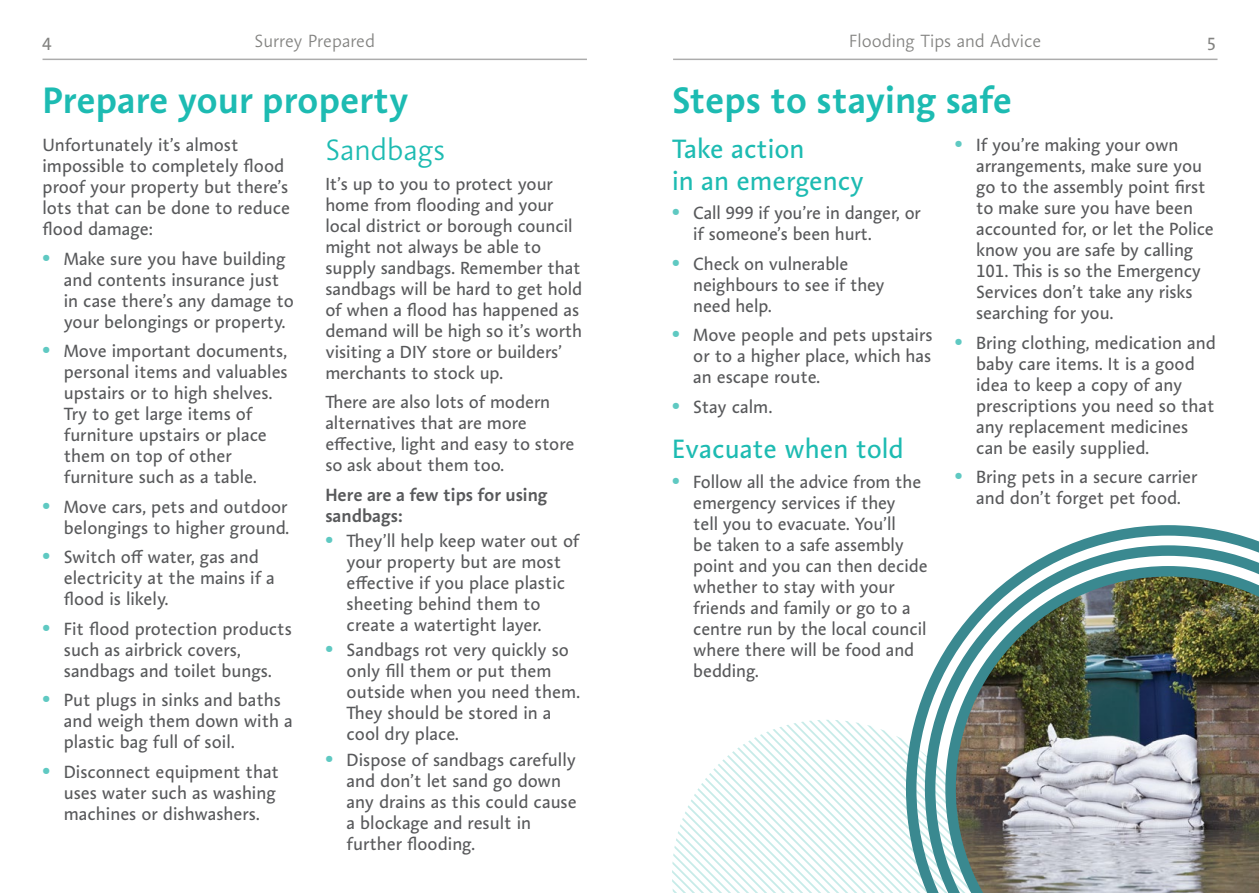
<style>
.page{position:relative;width:1259px;height:893px;background:#fff}
.page>*{position:absolute;margin:0;border:0;box-sizing:border-box;transform-origin:0 0}
.t1{font:600 37.5px "Aroma No 2 LT Pro";color:#1dbbb2}
.t2{font:300 30px "Aroma No 2 LT Pro";color:#1dbbb2}
.t3{font:27px/31.5px "Aroma No 2 LT Pro";color:#1dbbb2}
.t4{font:18px/21px "Aroma No 2 LT Pro";color:#58595b}
.t5{font:300 18px "Aroma No 2 LT Pro";color:#838381}
.t6{font:600 18px/21px "Aroma No 2 LT Pro";color:#58595b}
.t7{font:18px "Aroma No 2 LT Pro";color:#838381}
.t8{font:17.85px/21px "Aroma No 2 LT Pro";letter-spacing:-.005em;color:#58595b}
.s1{font-weight:700;font-size:21px;color:#5fc9c2}
</style>
<div class="page">
<hr style="left:43px;top:59px;width:544px;height:1px;background:#acacac">
<hr style="left:673px;top:59px;width:544px;height:1px;background:#acacac">
<svg style="left:672px;top:720px;width:234px;height:173px"></svg>
<img style="left:906px;top:525px;width:353px;height:368px">
<p class="t7" style="left:43px;top:32px;width:11px">4</p>
<p class="t5" style="left:254px;top:30px;width:122px">Surrey Prepared</p>
<p class="t5" style="left:849px;top:30px;width:194px">Flooding Tips and Advice</p>
<p class="t7" style="left:1207px;top:32px;width:11px">5</p>
<h1 class="t1" style="left:43px;top:76px;width:367px">Prepare your property</h1>
<h1 class="t1" style="left:672px;top:76px;width:341px">Steps to staying safe</h1>
<p class="t4" style="left:43px;top:134px;width:249px">Unfortunately it’s almost impossible to completely flood proof your property but there’s lots that can be done to reduce flood damage:</p>
<p class="t4" style="left:64px;top:248px;width:232px;text-indent:-21px"><span class="s1">•</span> Make sure you have building and contents insurance just in case there’s any damage to your belongings or property.</p>
<p class="t4" style="left:64px;top:340px;width:225px;text-indent:-21px"><span class="s1">•</span> Move important documents, personal items and valuables upstairs or to high shelves.<br>Try to get large items of furniture upstairs or place them on top of other furniture such as a table.</p>
<p class="t4" style="left:43px;top:496px;width:248px;text-align:right"><span class="s1">•</span> Move cars, pets and outdoor belongings to higher ground.</p>
<p class="t4" style="left:64px;top:546px;width:212px;text-indent:-21px"><span class="s1">•</span> Switch off water, gas and electricity at the mains if a flood is likely.</p>
<p class="t4" style="left:64px;top:618px;width:230px;text-indent:-21px"><span class="s1">•</span> Fit flood protection products such as airbrick covers, sandbags and toilet bungs.</p>
<p class="t4" style="left:64px;top:689px;width:230px;text-indent:-21px"><span class="s1">•</span> Put plugs in sinks and baths and weigh them down with a plastic bag full of soil.</p>
<p class="t4" style="left:64px;top:761px;width:217px;text-indent:-21px"><span class="s1">•</span> Disconnect equipment that uses water such as washing machines or dishwashers.</p>
<h2 class="t2" style="left:325px;top:131px;width:121px">Sandbags</h2>
<p class="t8" style="left:325px;top:173px;width:258px">It’s up to you to protect your home from flooding and your local district or borough council might not always be able to supply sandbags. Remember that sandbags will be hard to get hold of when a flood has happened as demand will be high so it’s worth visiting a DIY store or builders’ merchants to stock up.</p>
<p class="t8" style="left:325px;top:391px;width:250px">There are also lots of modern alternatives that are more effective, light and easy to store so ask about them too.</p>
<p class="t6" style="left:325px;top:484px;width:224px">Here are a few tips for using sandbags:</p>
<p class="t4" style="left:347px;top:530px;width:234px;text-indent:-21px"><span class="s1">•</span> They’ll help keep water out of your property but are most effective if you place plastic sheeting behind them to create a watertight layer.</p>
<p class="t4" style="left:347px;top:639px;width:235px;text-indent:-21px"><span class="s1">•</span> Sandbags rot very quickly so only fill them or put them outside when you need them.<br>They should be stored in a cool dry place.</p>
<p class="t4" style="left:347px;top:749px;width:232px;text-indent:-21px"><span class="s1">•</span> Dispose of sandbags carefully and don’t let sand go down any drains as this could cause a blockage and result in further flooding.</p>
<h3 class="t3" style="left:672px;top:132px;width:193px">Take action<br>in an emergency</h3>
<p class="t4" style="left:693px;top:202px;width:229px;text-indent:-21px"><span class="s1">•</span> Call 999 if you’re in danger, or if someone’s been hurt.</p>
<p class="t4" style="left:693px;top:252px;width:193px;text-indent:-21px"><span class="s1">•</span> Check on vulnerable neighbours to see if they need help.</p>
<p class="t4" style="left:693px;top:324px;width:241px;text-align:justify;text-indent:-21px"><span class="s1">•</span> Move people and pets upstairs or to a higher place, which has an escape route.</p>
<p class="t4" style="left:672px;top:395px;width:102px"><span class="s1">•</span> Stay calm.</p>
<h3 class="t3" style="left:672px;top:433px;width:233px">Evacuate when told</h3>
<p class="t4" style="left:693px;top:471px;width:236px;text-indent:-21px"><span class="s1">•</span> Follow all the advice from the emergency services if they<br>tell you to evacuate. You’ll<br>be taken to a safe assembly point and you can then decide whether to stay with your friends and family or go to a centre run by the local council where there will be food and bedding.</p>
<p class="t4" style="left:976px;top:134px;width:239px;text-indent:-21px"><span class="s1">•</span> If you’re making your own arrangements, make sure you go to the assembly point first to make sure you have been accounted for, or let the Police know you are safe by calling<br>101. This is so the Emergency<br>Services don’t take any risks searching for you.</p>
<p class="t4" style="left:976px;top:332px;width:241px;text-indent:-21px"><span class="s1">•</span> Bring clothing, medication and baby care items. It is a good idea to keep a copy of any prescriptions you need so that any replacement medicines can be easily supplied.</p>
<p class="t4" style="left:955px;top:466px;width:244px;text-align:center"><span class="s1">•</span> Bring pets in a secure carrier and don’t forget pet food.</p>
</div>
